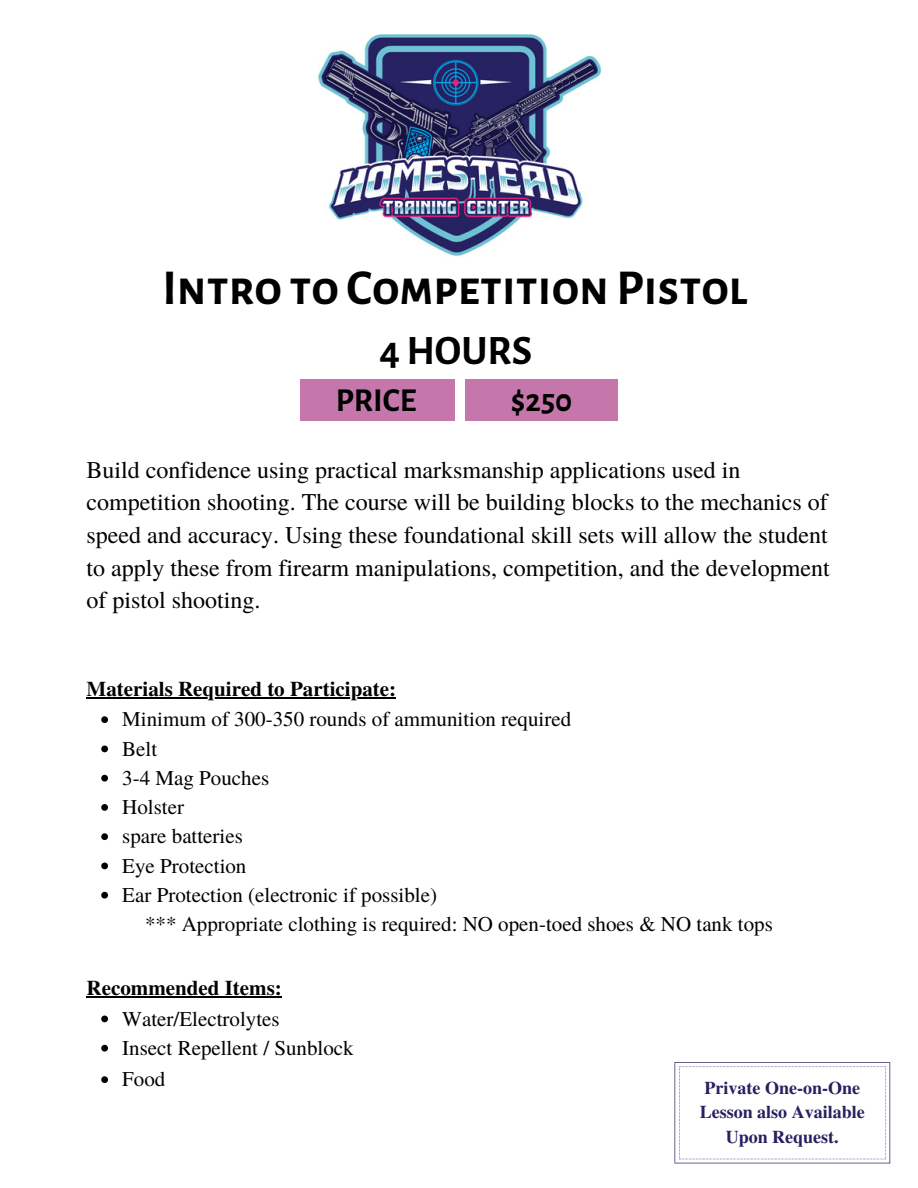
<style>
.page{position:relative;width:918px;height:1188px;background:#fff}
.page>*{position:absolute;margin:0;border:0;box-sizing:border-box;transform-origin:0 0}
.t1{font:700 49.35px "Alegreya Sans SC";color:#000}
.t2{font:700 41.1px "Alegreya Sans SC";color:#000}
.t3{font:700 32.85px "Alegreya Sans SC";color:#000}
.t4{font:24px/32.7px "Te X Gyre Termes";color:#000}
.t5{font:21px "Te X Gyre Termes";color:#000}
.t6{font:700 21px "Te X Gyre Termes";color:#000}
.t7{font:700 18px/24.8px "Te X Gyre Termes";color:#25205f;text-align:center}
</style>
<div class="page">
<svg style="left:101px;top:716px;width:7px;height:7px"></svg>
<svg style="left:101px;top:746px;width:7px;height:6px"></svg>
<svg style="left:101px;top:775px;width:7px;height:7px"></svg>
<svg style="left:101px;top:804px;width:7px;height:7px"></svg>
<svg style="left:101px;top:833px;width:7px;height:7px"></svg>
<svg style="left:101px;top:863px;width:7px;height:6px"></svg>
<svg style="left:101px;top:892px;width:7px;height:7px"></svg>
<svg style="left:101px;top:1016px;width:7px;height:6px"></svg>
<svg style="left:101px;top:1045px;width:7px;height:7px"></svg>
<svg style="left:101px;top:1076px;width:7px;height:7px"></svg>
<hr style="left:87px;top:697px;width:309px;height:1px;background:#000">
<hr style="left:87px;top:996px;width:195px;height:2px;background:#000">
<svg style="left:675px;top:1062px;width:215px;height:101px"></svg>
<div style="left:300px;top:379px;width:154px;height:42px;background:#c577ab"></div>
<div style="left:465px;top:379px;width:153px;height:42px;background:#c577ab"></div>
<img style="left:317px;top:34px;width:285px;height:222px">
<p class="t1" style="left:162px;top:264px;width:587px">Intro to CompetitionPistol</p>
<p class="t2" style="left:380px;top:331px;width:154px">4HOURS</p>
<p class="t3" style="left:336px;top:385px;width:82px">PRICE</p>
<p class="t3" style="left:511px;top:385px;width:63px">$250</p>
<p class="t4" style="left:87px;top:452px;width:745px">Build confidence using practical marksmanship applications used in competition shooting. The course will be building blocks to the mechanics of speed and accuracy. Using these foundational skill sets will allow the student to apply these from firearm manipulations, competition, and the development of pistol shooting.</p>
<p class="t6" style="left:87px;top:673px;width:311px">Materials Required to Participate:</p>
<p class="t5" style="left:122px;top:704px;width:450px">Minimum of 300-350 rounds of ammunition required</p>
<p class="t5" style="left:122px;top:734px;width:36px">Belt</p>
<p class="t5" style="left:122px;top:763px;width:148px">3-4 Mag Pouches</p>
<p class="t5" style="left:122px;top:792px;width:63px">Holster</p>
<p class="t5" style="left:122px;top:821px;width:122px">spare batteries</p>
<p class="t5" style="left:122px;top:851px;width:126px">Eye Protection</p>
<p class="t5" style="left:122px;top:880px;width:316px">Ear Protection (electronic if possible)</p>
<p class="t5" style="left:145px;top:909px;width:629px">*** Appropriate clothing is required: NO open-toed shoes &amp; NO tank tops</p>
<p class="t6" style="left:87px;top:972px;width:197px">Recommended Items:</p>
<p class="t5" style="left:122px;top:1004px;width:159px">Water/Electrolytes</p>
<p class="t5" style="left:122px;top:1033px;width:233px">Insect Repellent / Sunblock</p>
<p class="t5" style="left:122px;top:1064px;width:45px">Food</p>
<p class="t7" style="left:700px;top:1074px;width:167px">Private One-on-One<br>Lesson also Available<br>Upon Request.</p>
</div>
